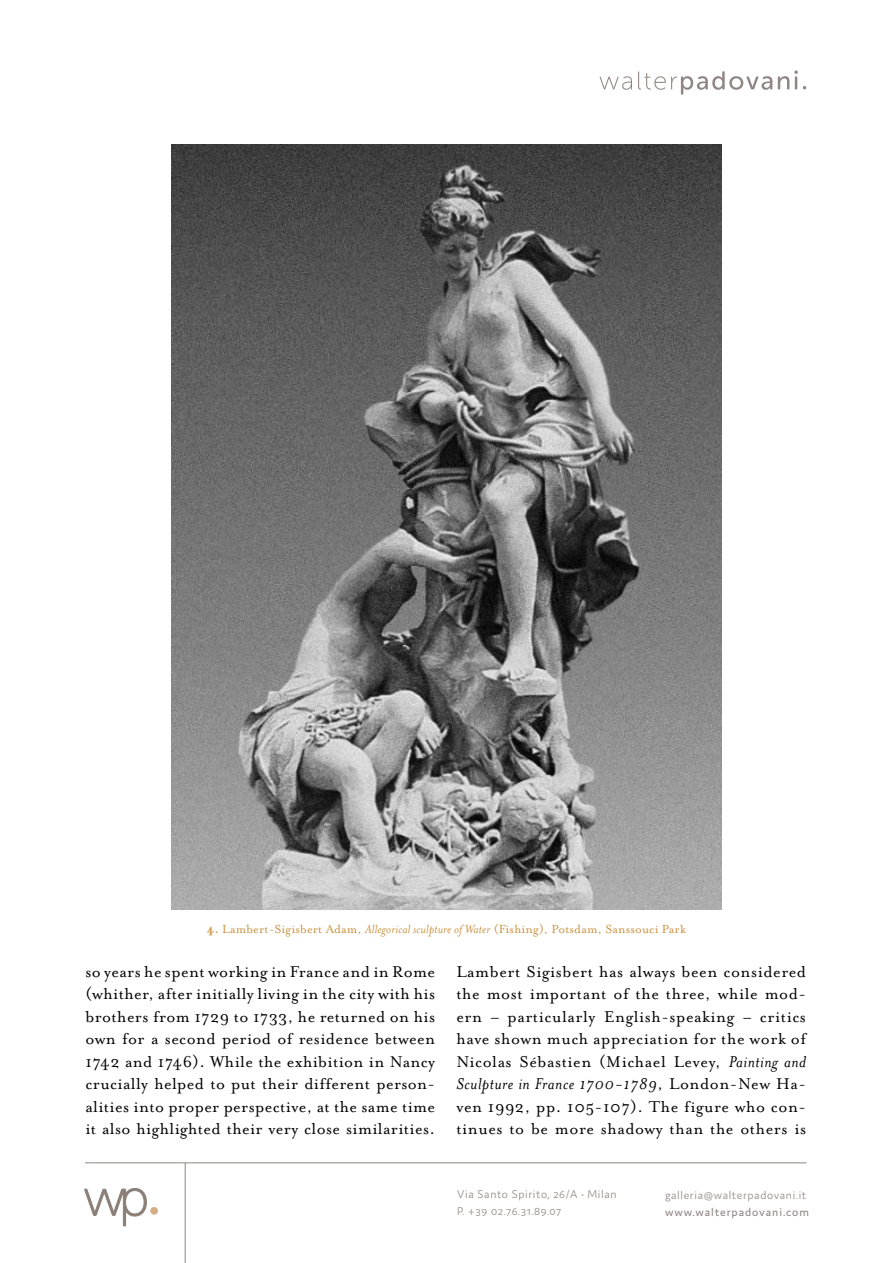
<style>
.page{position:relative;width:893px;height:1263px;background:#fff}
.page>*{position:absolute;margin:0;border:0;box-sizing:border-box;transform-origin:0 0}
.t1{font:18px/22.5px "Mrs Eaves OT";letter-spacing:.02em;color:#000;text-align:justify}
.t2{font:13.5px "Mrs Eaves OT";letter-spacing:.01em;color:#c99341}
.t3{font:300 12px/16.5px "Domus";letter-spacing:.05em;color:#8f8582}
.t4{font:12px "Domus";letter-spacing:.075em;color:#8f8582}
.s1{font-weight:700}
.s2{font-style:italic}
</style>
<div class="page">
<svg style="left:599px;top:70px;width:207px;height:25px"></svg>
<hr style="left:85px;top:1162px;width:721px;height:1px;background:#8f8582">
<svg style="left:84px;top:1188px;width:63px;height:38px"></svg>
<div style="left:150px;top:1207px;width:8px;height:8px;background:#d5ad84;border-radius:50%"></div>
<hr style="left:185px;top:1163px;width:1px;height:100px;background:#8f8582">
<img style="left:172px;top:144px;width:549px;height:765px">
<p class="t2" style="left:207px;top:921px;width:481px"><span class="s1">4.</span> Lambert-Sigisbert Adam, <span class="s2">Allegorical sculpture of Water</span> (Fishing), Potsdam, Sanssouci Park</p>
<p class="t1" style="left:85px;top:960px;width:351px">so years he spent working in France and in Rome (whither, after initially living in the city with his brothers from 1729 to 1733, he returned on his own for a second period of residence between 1742 and 1746). While the exhibition in Nancy crucially helped to put their different person&shy;alities into proper perspective, at the same time it also highlighted their very close similarities.</p>
<p class="t1" style="left:456px;top:960px;width:351px">Lambert Sigisbert has always been considered the most important of the three, while mod&shy;ern – particularly English-speaking – critics have shown much appreciation for the work of Nicolas Sébastien (Michael Levey, <span class="s2">Painting and Sculpture in France 1700-1789</span>, London-New Ha&shy;ven 1992, pp. 105-107). The figure who con&shy;tinues to be more shadowy than the others is</p>
<p class="t3" style="left:457px;top:1186px;width:161px">Via Santo Spirito, 26/A - Milan<br>P. +39 02.76.31.89.07</p>
<p class="t3" style="left:665px;top:1187px;width:143px">galleria@walterpadovani.it</p>
<p class="t4" style="left:665px;top:1205px;width:145px">www.walterpadovani.com</p>
</div>
